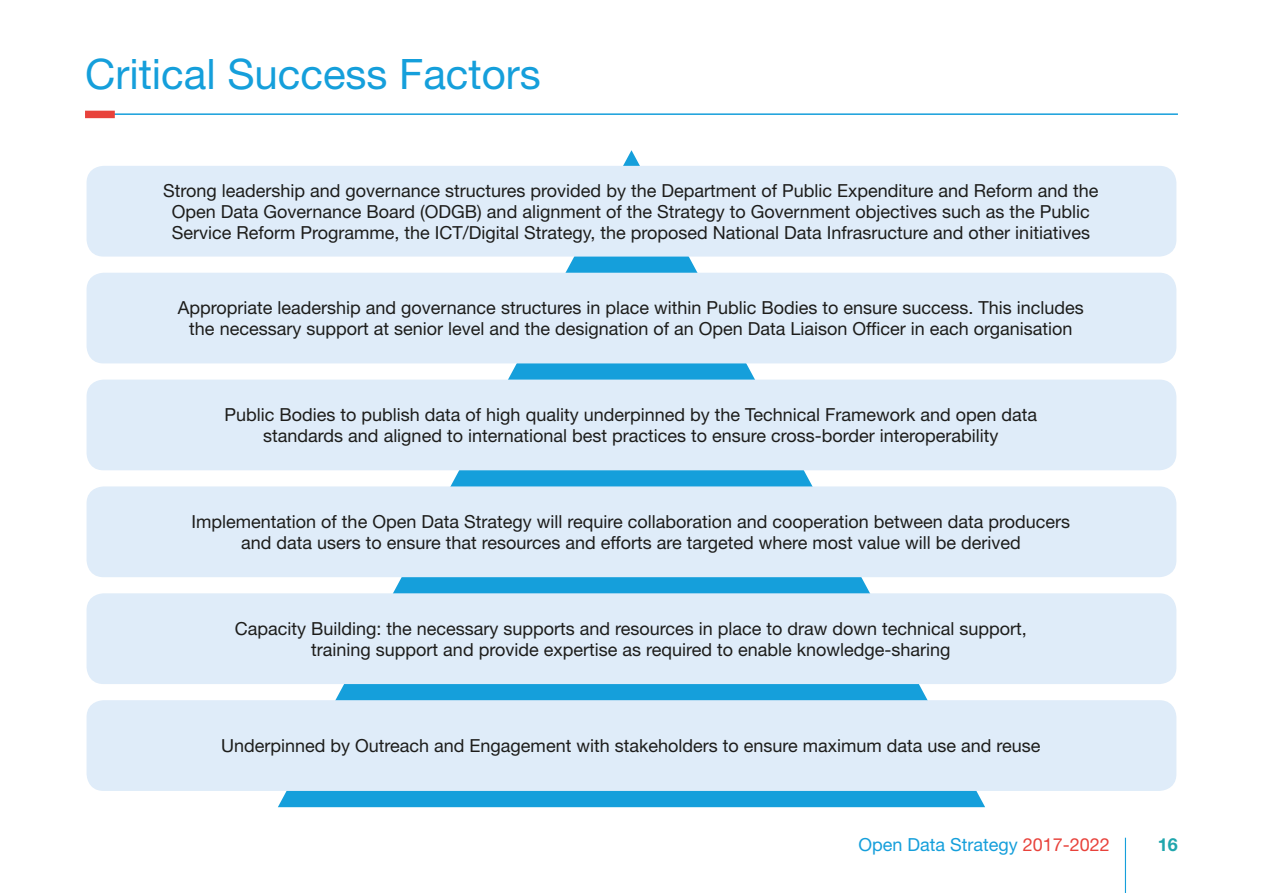
<style>
.page{position:relative;width:1263px;height:893px;background:#fff}
.page>*{position:absolute;margin:0;border:0;box-sizing:border-box;transform-origin:0 0}
.t1{font:42px "Helvetica Neue LT Std";color:#159fdb}
.t2{font:18px/21px "Helvetica Neue LT Std";color:#1d1d1b;text-align:center}
.t3{font:18px "Helvetica Neue LT Std";color:#159fdb}
.t4{font:700 18px "Helvetica Neue LT Std";color:#20a6ad}
.s1{color:#e8423b}
</style>
<div class="page">
<hr style="left:1125px;top:838px;width:1px;height:55px;background:#159fdb">
<svg style="left:278px;top:150px;width:707px;height:657px"></svg>
<hr style="left:85px;top:113px;width:1093px;height:2px;background:#159fdb">
<div style="left:85px;top:111px;width:30px;height:7px;background:#e8423b"></div>
<div style="left:87px;top:166px;width:1089px;height:91px;background:#dfecf9;border-radius:17px"></div>
<div style="left:87px;top:380px;width:1089px;height:90px;background:#dfecf9;border-radius:17px"></div>
<div style="left:87px;top:593px;width:1089px;height:91px;background:#dfecf9;border-radius:17px"></div>
<div style="left:87px;top:273px;width:1089px;height:90px;background:#dfecf9;border-radius:17px"></div>
<div style="left:87px;top:486px;width:1089px;height:91px;background:#dfecf9;border-radius:17px"></div>
<div style="left:87px;top:700px;width:1089px;height:91px;background:#dfecf9;border-radius:17px"></div>
<h1 class="t1" style="left:85px;top:49px;width:457px">Critical Success Factors</h1>
<p class="t2" style="left:163px;top:179px;width:937px">Strong leadership and governance structures provided by the Department of Public Expenditure and Reform and the<br>Open Data Governance Board (ODGB) and alignment of the Strategy to Government objectives such as the Public<br>Service Reform Programme, the ICT/Digital Strategy, the proposed National Data Infrasructure and other initiatives</p>
<p class="t2" style="left:178px;top:297px;width:907px">Appropriate leadership and governance structures in place within Public Bodies to ensure success. This includes the necessary support at senior level and the designation of an Open Data Liaison Officer in each organisation</p>
<p class="t2" style="left:225px;top:404px;width:814px">Public Bodies to publish data of high quality underpinned by the Technical Framework and open data standards and aligned to international best practices to ensure cross-border interoperability</p>
<p class="t2" style="left:192px;top:511px;width:880px">Implementation of the Open Data Strategy will require collaboration and cooperation between data producers and data users to ensure that resources and efforts are targeted where most value will be derived</p>
<p class="t2" style="left:235px;top:617px;width:794px">Capacity Building: the necessary supports and resources in place to draw down technical support, training support and provide expertise as required to enable knowledge-sharing</p>
<p class="t2" style="left:221px;top:735px;width:821px">Underpinned by Outreach and Engagement with stakeholders to ensure maximum data use and reuse</p>
<p class="t3" style="left:858px;top:833px;width:253px">Open Data Strategy <span class="s1">2017-2022</span></p>
<p class="t4" style="left:1158px;top:833px;width:22px">16</p>
</div>
